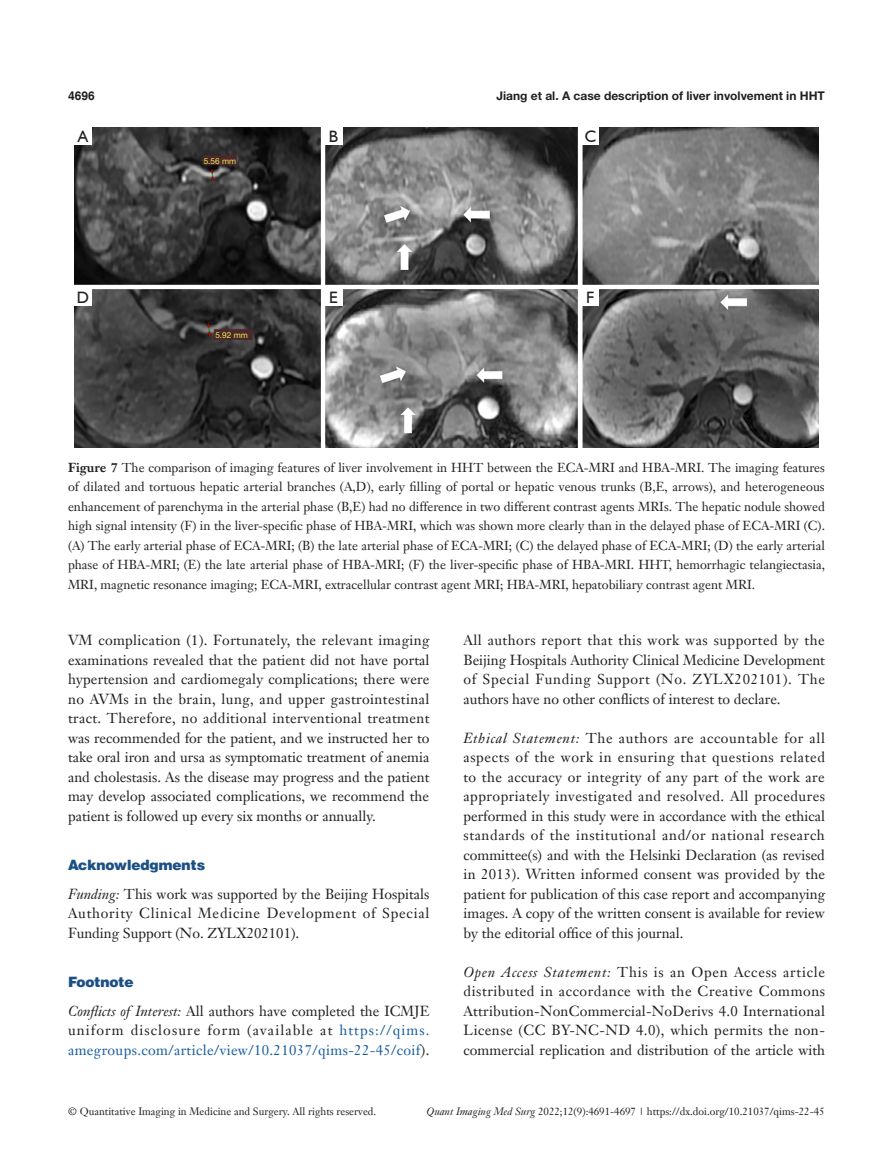
<style>
.page{position:relative;width:893px;height:1170px;background:#fff}
.page>*{position:absolute;margin:0;border:0;box-sizing:border-box;transform-origin:0 0}
.t1{font:16.5px "Humanist 521 BT";color:#231f20}
.B-zhengwen{font:14.25px/19.5px "Janson Text LT";color:#231f20;text-align:justify}
._1ji-6_5{font:900 14.25px "Helvetica";color:#1c5085}
.t2{font:12.75px/19.5px "Janson Text LT";color:#231f20;text-align:justify}
.t3{font:700 12px "Helvetica Neue LT Pro";color:#231f20}
.t4{font:700 12px "Helvetica";color:#231f20}
.t5{font:10.5px "Janson Text LT";color:#231f20}
.二级标题下沉{font:8.25px "Helvetica Neue LT Pro";color:#edea5b}
.s1{font-weight:700}
.s2{font-style:italic}
.s3{color:#175d9e}
</style>
<div class="page">
<img style="left:74px;top:128px;width:745px;height:320px">
<div style="left:74px;top:128px;width:17px;height:17px;background:#fff"></div>
<div style="left:74px;top:289px;width:17px;height:17px;background:#fff"></div>
<div style="left:325px;top:128px;width:17px;height:17px;background:#fff"></div>
<div style="left:325px;top:289px;width:17px;height:17px;background:#fff"></div>
<div style="left:582px;top:128px;width:17px;height:17px;background:#fff"></div>
<div style="left:582px;top:289px;width:17px;height:17px;background:#fff"></div>
<p class="t4" style="left:68px;top:88px;width:28px">4696</p>
<p class="t3" style="left:496px;top:88px;width:330px">Jiang et al. A case description of liver involvement in HHT</p>
<p class="t1" style="left:78px;top:126px;width:12px">A</p>
<p class="t1" style="left:77px;top:287px;width:14px">D</p>
<p class="二级标题下沉" style="left:204px;top:156px;width:34px">5.56 mm</p>
<p class="二级标题下沉" style="left:215px;top:329px;width:34px">5.92 mm</p>
<p class="t1" style="left:329px;top:126px;width:11px">B</p>
<p class="t1" style="left:329px;top:287px;width:10px">E</p>
<p class="t1" style="left:585px;top:126px;width:13px">C</p>
<p class="t1" style="left:586px;top:287px;width:10px">F</p>
<p class="t2" style="left:68px;top:457px;width:758px"><span class="s1">Figure 7</span> The comparison of imaging features of liver involvement in HHT between the ECA-MRI and HBA-MRI. The imaging features of dilated and tortuous hepatic arterial branches (A,D), early filling of portal or hepatic venous trunks (B,E, arrows), and heterogeneous enhancement of parenchyma in the arterial phase (B,E) had no difference in two different contrast agents MRIs. The hepatic nodule showed high signal intensity (F) in the liver-specific phase of HBA-MRI, which was shown more clearly than in the delayed phase of ECA-MRI (C). (A) The early arterial phase of ECA-MRI; (B) the late arterial phase of ECA-MRI; (C) the delayed phase of ECA-MRI; (D) the early arterial phase of HBA-MRI; (E) the late arterial phase of HBA-MRI; (F) the liver-specific phase of HBA-MRI. HHT, hemorrhagic telangiectasia, MRI, magnetic resonance imaging; ECA-MRI, extracellular contrast agent MRI; HBA-MRI, hepatobiliary contrast agent MRI.</p>
<p class="B-zhengwen" style="left:68px;top:630px;width:363px">VM complication (1). Fortunately, the relevant imaging examinations revealed that the patient did not have portal hypertension and cardiomegaly complications; there were no AVMs in the brain, lung, and upper gastrointestinal tract. Therefore, no additional interventional treatment was recommended for the patient, and we instructed her to take oral iron and ursa as symptomatic treatment of anemia and cholestasis. As the disease may progress and the patient may develop associated complications, we recommend the patient is followed up every six months or annually.</p>
<p class="_1ji-6_5" style="left:68px;top:855px;width:139px">Acknowledgments</p>
<p class="B-zhengwen" style="left:68px;top:884px;width:363px"><span class="s2">Funding:</span> This work was supported by the Beijing Hospitals Authority Clinical Medicine Development of Special Funding Support (No. ZYLX202101).</p>
<p class="_1ji-6_5" style="left:68px;top:972px;width:67px">Footnote</p>
<p class="B-zhengwen" style="left:68px;top:1001px;width:363px"><span class="s2">Conflicts of Interest:</span> All authors have completed the ICMJE uniform disclosure form (available at <span class="s3">https://qims. amegroups.com/article/view/10.21037/qims-22-45/coif</span>).</p>
<p class="B-zhengwen" style="left:463px;top:630px;width:363px">All authors report that this work was supported by the Beijing Hospitals Authority Clinical Medicine Development of Special Funding Support (No. ZYLX202101). The authors have no other conflicts of interest to declare.</p>
<p class="B-zhengwen" style="left:463px;top:728px;width:363px"><span class="s2">Ethical Statement:</span> The authors are accountable for all aspects of the work in ensuring that questions related to the accuracy or integrity of any part of the work are appropriately investigated and resolved. All procedures performed in this study were in accordance with the ethical standards of the institutional and/or national research committee(s) and with the Helsinki Declaration (as revised in 2013). Written informed consent was provided by the patient for publication of this case report and accompanying images. A copy of the written consent is available for review by the editorial office of this journal.</p>
<p class="B-zhengwen" style="left:463px;top:962px;width:363px"><span class="s2">Open Access Statement:</span> This is an Open Access article distributed in accordance with the Creative Commons Attribution-NonCommercial-NoDerivs 4.0 International License (CC BY-NC-ND 4.0), which permits the non&shy;commercial replication and distribution of the article with</p>
<p class="t5" style="left:68px;top:1104px;width:310px">© Quantitative Imaging in Medicine and Surgery. All rights reserved.</p>
<p class="t5" style="left:427px;top:1104px;width:400px"><span class="s2">Quant Imaging Med Surg</span> 2022;12(9):4691-4697 | https://dx.doi.org/10.21037/qims-22-45</p>
</div>
